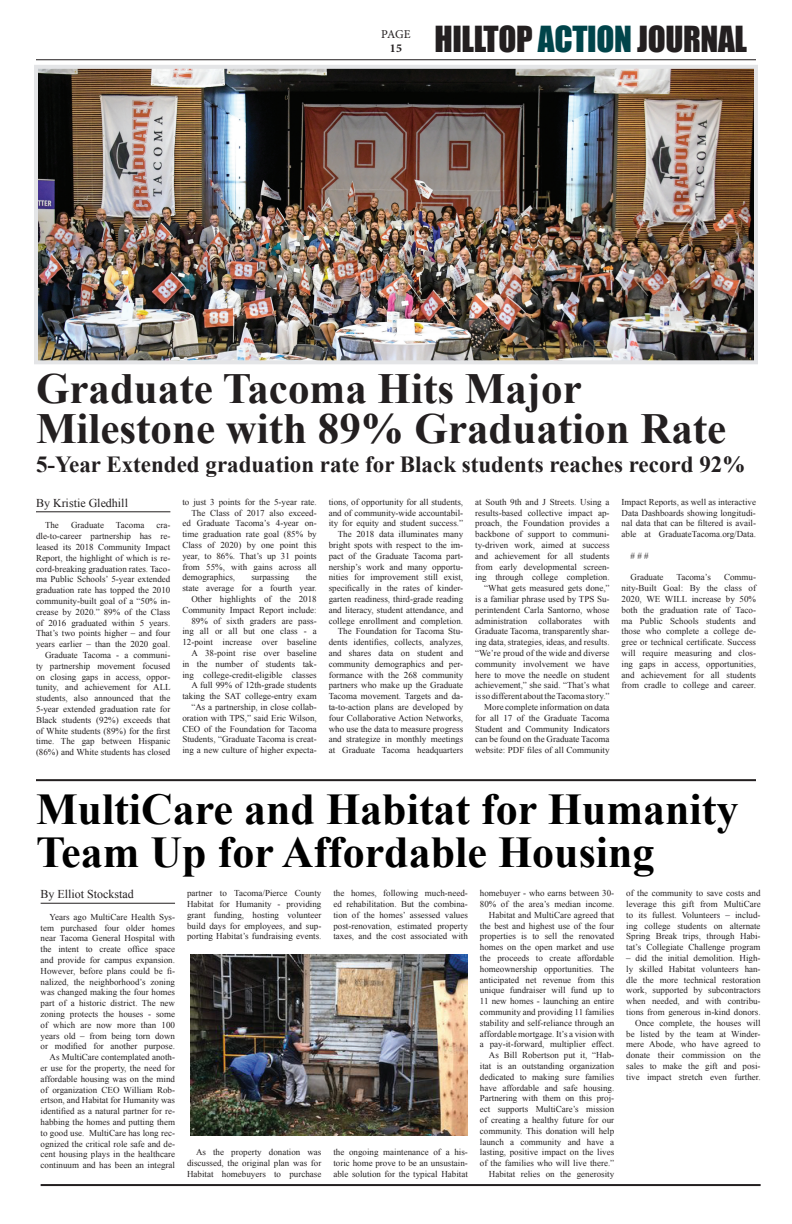
<style>
.page{position:relative;width:792px;height:1224px;background:#fff}
.page>*{position:absolute;margin:0;border:0;box-sizing:border-box;transform-origin:0 0}
.t1{font:700 44px/43px "Times New Roman";color:#000}
.t2{font:700 43px/40px "Times New Roman";color:#231f20}
.t3{font:33px "Impact";letter-spacing:-.01em;color:#231f20}
.t4{font:700 23px "Times New Roman";color:#231f20}
.t5{font:12px "Times New Roman";color:#231f20}
.t6{font:12px "Minion Pro";color:#231f20}
.t7{font:700 12px "Minion Pro";color:#231f20}
.t8{font:9px/10.8px "Times New Roman";color:#231f20;text-align:right}
.s1{color:#00444a}
</style>
<div class="page">
<hr style="left:36px;top:59px;width:720px;height:1px;background:#231f20">
<hr style="left:36px;top:511px;width:134px;height:1px;background:#231f20">
<hr style="left:41px;top:1184px;width:720px;height:2px;background:#231f20">
<img style="left:39px;top:70px;width:714px;height:289px">
<div style="left:34px;top:65px;width:724px;height:299px;border:4px solid #e4e5e7"></div>
<hr style="left:36px;top:779px;width:720px;height:2px;background:#231f20">
<hr style="left:41px;top:903px;width:134px;height:1px;background:#231f20">
<img style="left:190px;top:955px;width:278px;height:180px">
<h3 class="t6" style="left:381px;top:26px;width:31px">PAGE</h3>
<h3 class="t7" style="left:390px;top:40px;width:14px">15</h3>
<h3 class="t3" style="left:434px;top:14px;width:314px">HILLTOP <span class="s1">ACTION</span> JOURNAL</h3>
<h2 class="t2" style="left:36px;top:368px;width:692px">Graduate Tacoma Hits Major<br>Milestone with 89% Graduation Rate</h2>
<h3 class="t4" style="left:36px;top:449px;width:711px">5-Year Extended graduation rate for Black students reaches record 92%</h3>
<h3 class="t5" style="left:36px;top:495px;width:94px">By Kristie Gledhill</h3>
<p class="t8" style="left:45px;top:520px;width:15px">The</p>
<p class="t8" style="left:71px;top:520px;width:34px">Graduate</p>
<p class="t8" style="left:116px;top:520px;width:30px">Tacoma</p>
<p class="t8" style="left:36px;top:520px;width:136px">cra-<br>dle-to-career partnership has re&shy;leased its 2018 Community Impact<br>Report, the highlight of which is re&shy;cord-breaking graduation rates. Taco&shy;ma Public Schools’ 5-year extended graduation rate has topped the 2010 community-built goal of a “50% in&shy;crease by 2020.” 89% of the Class of 2016 graduated within 5 years.<br>That’s two points higher – and four years earlier – than the 2020 goal.<br>Graduate Tacoma - a communi-<br>ty partnership movement focused on closing gaps in access, oppor&shy;tunity, and achievement for ALL students, also announced that the<br>5-year extended graduation rate for<br>Black students (92%) exceeds that of White students (89%) for the first time. The gap between Hispanic (86%) and White students has closed</p>
<p class="t8" style="left:182px;top:496px;width:136px">to just 3 points for the 5-year rate.</p>
<p class="t8" style="left:191px;top:507px;width:127px">The Class of 2017 also exceed-</p>
<p class="t8" style="left:182px;top:518px;width:136px">ed Graduate Tacoma’s 4-year on-</p>
<p class="t8" style="left:182px;top:529px;width:136px">time graduation rate goal (85% by</p>
<p class="t8" style="left:182px;top:539px;width:136px">Class of 2020) by one point this</p>
<p class="t8" style="left:182px;top:550px;width:136px">year, to 86%. That’s up 31 points</p>
<p class="t8" style="left:182px;top:561px;width:136px">from 55%, with gains across all</p>
<p class="t8" style="left:182px;top:572px;width:54px">demographics,</p>
<p class="t8" style="left:251px;top:572px;width:39px">surpassing</p>
<p class="t8" style="left:182px;top:572px;width:136px">the<br>state average for a fourth year.<br>Other highlights of the 2018<br>Community Impact Report include:<br>89% of sixth graders are pass&shy;ing all or all but one class - a<br>12-point increase over baseline<br>A 38-point rise over baseline in the number of students tak&shy;ing college-credit-eligible classes<br>A full 99% of 12th-grade students taking the SAT college-entry exam “As a partnership, in close collab&shy;oration with TPS,” said Eric Wilson,<br>CEO of the Foundation for Tacoma<br>Students, “Graduate Tacoma is creat&shy;ing a new culture of higher expecta-</p>
<p class="t8" style="left:329px;top:496px;width:136px">tions, of opportunity for all students, and of community-wide accountabil&shy;ity for equity and student success.” The 2018 data illuminates many bright spots with respect to the im&shy;pact of the Graduate Tacoma part&shy;nership’s work and many opportu&shy;nities for improvement still exist, specifically in the rates of kinder&shy;garten readiness, third-grade reading and literacy, student attendance, and college enrollment and completion.<br>The Foundation for Tacoma Stu&shy;dents identifies, collects, analyzes, and shares data on student and community demographics and per&shy;formance with the 268 community partners who make up the Graduate Tacoma movement. Targets and da&shy;ta-to-action plans are developed by four Collaborative Action Networks, who use the data to measure progress and strategize in monthly meetings at Graduate Tacoma headquarters</p>
<p class="t8" style="left:475px;top:496px;width:136px">at South 9th and J Streets. Using a</p>
<p class="t8" style="left:475px;top:507px;width:136px">results-based collective impact ap-</p>
<p class="t8" style="left:475px;top:518px;width:136px">proach, the Foundation provides a</p>
<p class="t8" style="left:475px;top:529px;width:136px">backbone of support to communi-</p>
<p class="t8" style="left:475px;top:539px;width:136px">ty-driven work, aimed at success</p>
<p class="t8" style="left:475px;top:550px;width:136px">and achievement for all students</p>
<p class="t8" style="left:475px;top:561px;width:136px">from early developmental screen-</p>
<p class="t8" style="left:475px;top:572px;width:136px">ing through college completion.</p>
<p class="t8" style="left:484px;top:583px;width:127px">“What gets measured gets done,”</p>
<p class="t8" style="left:475px;top:593px;width:136px">is a familiar phrase used by TPS Su-</p>
<p class="t8" style="left:475px;top:604px;width:136px">perintendent Carla Santorno, whose</p>
<p class="t8" style="left:475px;top:615px;width:54px">administration</p>
<p class="t8" style="left:539px;top:615px;width:45px">collaborates</p>
<p class="t8" style="left:475px;top:615px;width:136px">with<br>Graduate Tacoma, transparently shar&shy;ing data, strategies, ideas, and results. “We’re proud of the wide and diverse community involvement we have here to move the needle on student achievement,” she said. “That’s what is so different about the Tacoma story.” More complete information on data for all 17 of the Graduate Tacoma Student and Community Indicators can be found on the Graduate Tacoma website: PDF files of all Community</p>
<p class="t8" style="left:622px;top:496px;width:136px;text-align:justify">Impact Reports, as well as interactive Data Dashboards showing longitudi&shy;nal data that can be filtered is avail&shy;able at GraduateTacoma.org/Data.</p>
<p class="t8" style="left:631px;top:550px;width:19px"># # #</p>
<p class="t8" style="left:631px;top:572px;width:34px">Graduate</p>
<p class="t8" style="left:677px;top:572px;width:36px">Tacoma’s</p>
<p class="t8" style="left:622px;top:572px;width:136px;text-align:justify;text-indent:102px">Commu&shy;nity-Built Goal: By the class of 2020, WE WILL increase by 50% both the graduation rate of Taco&shy;ma Public Schools students and those who complete a college de&shy;gree or technical certificate. Success will require measuring and clos&shy;ing gaps in access, opportunities, and achievement for all students from cradle to college and career.</p>
<h1 class="t1" style="left:36px;top:787px;width:704px">MultiCare and Habitat for Humanity<br>Team Up for Affordable Housing</h1>
<h3 class="t5" style="left:41px;top:886px;width:95px">By Elliot Stockstad</h3>
<p class="t8" style="left:41px;top:911px;width:136px">Years ago MultiCare Health Sys&shy;tem purchased four older homes near Tacoma General Hospital with the intent to create office space and provide for campus expansion.<br>However, before plans could be fi&shy;nalized, the neighborhood’s zoning was changed making the four homes part of a historic district. The new zoning protects the houses - some of which are now more than 100 years old – from being torn down or modified for another purpose.<br>As MultiCare contemplated anoth&shy;er use for the property, the need for affordable housing was on the mind of organization CEO William Rob&shy;ertson, and Habitat for Humanity was identified as a natural partner for re&shy;habbing the homes and putting them to good use. MultiCare has long rec&shy;ognized the critical role safe and de&shy;cent housing plays in the healthcare continuum and has been an integral</p>
<p class="t8" style="left:187px;top:888px;width:136px;text-align:justify">partner to Tacoma/Pierce County Habitat for Humanity - providing grant funding, hosting volunteer build days for employees, and sup&shy;porting Habitat’s fundraising events.</p>
<p class="t8" style="left:333px;top:888px;width:136px;text-align:justify">the homes, following much-need&shy;ed rehabilitation. But the combina&shy;tion of the homes’ assessed values post-renovation, estimated property taxes, and the cost associated with</p>
<p class="t8" style="left:187px;top:1147px;width:136px;text-align:justify;text-indent:9px">As the property donation was discussed, the original plan was for Habitat homebuyers to purchase</p>
<p class="t8" style="left:333px;top:1147px;width:136px;text-align:justify">the ongoing maintenance of a his&shy;toric home prove to be an unsustain&shy;able solution for the typical Habitat</p>
<p class="t8" style="left:480px;top:888px;width:136px">homebuyer - who earns between 30- 80% of the area’s median income.<br>Habitat and MultiCare agreed that the best and highest use of the four properties is to sell the renovated homes on the open market and use the proceeds to create affordable homeownership opportunities. The anticipated net revenue from this unique fundraiser will fund up to 11 new homes - launching an entire community and providing 11 families stability and self-reliance through an affordable mortgage. It’s a vision with a pay-it-forward, multiplier effect.<br>As Bill Robertson put it, “Hab&shy;itat is an outstanding organization dedicated to making sure families have affordable and safe housing.<br>Partnering with them on this proj&shy;ect supports MultiCare’s mission of creating a healthy future for our community. This donation will help launch a community and have a lasting, positive impact on the lives of the families who will live there.” Habitat relies on the generosity</p>
<p class="t8" style="left:626px;top:888px;width:136px;text-align:justify">of the community to save costs and leverage this gift from MultiCare to its fullest. Volunteers – includ&shy;ing college students on alternate Spring Break trips, through Habi&shy;tat’s Collegiate Challenge program</p>
<p class="t8" style="left:626px;top:952px;width:136px">– did the initial demolition. High&shy;ly skilled Habitat volunteers han&shy;dle the more technical restoration work, supported by subcontractors when needed, and with contribu&shy;tions from generous in-kind donors.<br>Once complete, the houses will be listed by the team at Winder&shy;mere Abode, who have agreed to donate their commission on the sales to make the gift and posi&shy;tive impact stretch even further.</p>
</div>
